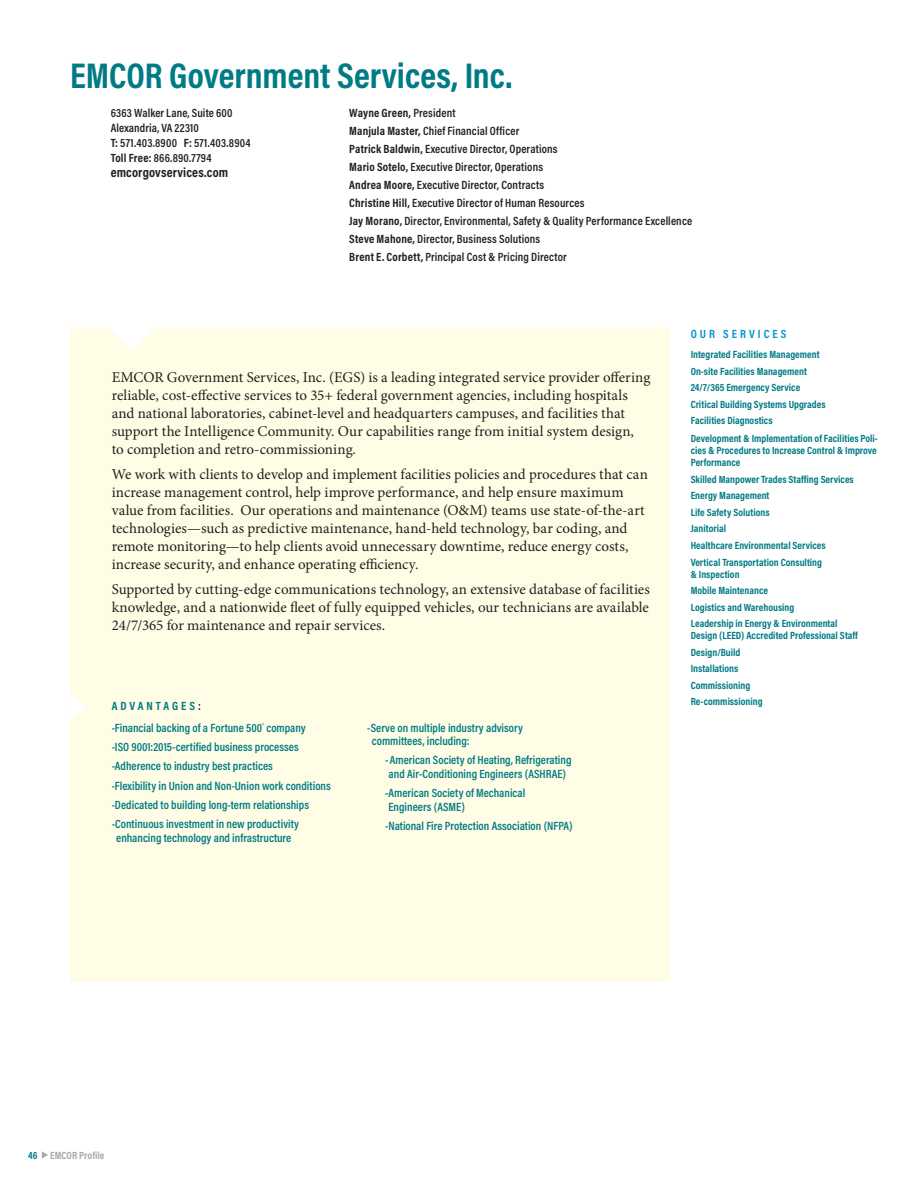
<style>
.page{position:relative;width:918px;height:1188px;background:#fff}
.page>*{position:absolute;margin:0;border:0;box-sizing:border-box;transform-origin:0 0}
.t1{font:700 36px "Acumin Pro Cond";color:#007b85}
.COMPANY_BIO{font:15px/18px "Minion Pro";color:#231f20}
.t2{font:700 13.5px "Acumin Pro Cond";letter-spacing:.01em;color:#231f20}
.ADVANTAGES_TEXT{font:600 12px/13.5px "Acumin Pro Cond";color:#007b85}
.t3{font:600 12px "Acumin Pro Cond";letter-spacing:.015em;color:#231f20}
.t4{font:700 12px "Acumin Pro Cond";letter-spacing:.015em;color:#231f20}
.HEADLINE{font:700 12px "Acumin Pro Cond";letter-spacing:.25em;color:#0696d7}
.Advantages_Bold{font:700 12px "Acumin Pro Cond";letter-spacing:.245em;color:#007b85}
.SUBHEAD{font:700 10.5px/12px "Acumin Pro Cond";color:#007b85}
.t5{font:700 10.5px "Acumin Pro Cond";color:#a8a9ad}
.s1{font-weight:700}
.s2{font-weight:600}
.s3{font-weight:600;color:#231f20}
.s4{color:#007b85}
</style>
<div class="page">
<svg style="left:42px;top:1151px;width:6px;height:8px"></svg>
<div style="left:70px;top:328px;width:599px;height:654px;background:#fffde5"></div>
<svg style="left:88px;top:327px;width:87px;height:24px"></svg>
<svg style="left:70px;top:697px;width:15px;height:22px"></svg>
<p class="t1" style="left:70px;top:52px;width:444px">EMCOR Government Services, Inc.</p>
<p class="t3" style="left:111px;top:105px;width:123px">6363 Walker Lane, Suite 600</p>
<p class="t3" style="left:111px;top:120px;width:90px">Alexandria, VA 22310</p>
<p class="t3" style="left:111px;top:135px;width:141px"><span class="s1">T:</span> 571.403.8900 <span class="s1">F:</span> 571.403.8904</p>
<p class="t3" style="left:111px;top:150px;width:102px"><span class="s1">Toll Free:</span> 866.890.7794</p>
<p class="t2" style="left:111px;top:163px;width:119px">emcorgovservices.com</p>
<p class="t4" style="left:349px;top:105px;width:108px">Wayne Green, <span class="s2">President</span></p>
<p class="t3" style="left:349px;top:123px;width:172px"><span class="s1">Manjula Master,</span> Chief Financial Officer</p>
<p class="t3" style="left:349px;top:141px;width:210px"><span class="s1">Patrick Baldwin,</span> Executive Director, Operations</p>
<p class="t3" style="left:349px;top:159px;width:195px"><span class="s1">Mario Sotelo,</span> Executive Director, Operations</p>
<p class="t3" style="left:349px;top:177px;width:197px"><span class="s1">Andrea Moore,</span> Executive Director, Contracts</p>
<p class="t3" style="left:349px;top:195px;width:237px"><span class="s1">Christine Hill,</span> Executive Director of Human Resources</p>
<p class="t3" style="left:349px;top:213px;width:344px"><span class="s1">Jay Morano,</span> Director, Environmental, Safety &amp; Quality Performance Excellence</p>
<p class="t3" style="left:349px;top:231px;width:193px"><span class="s1">Steve Mahone,</span> Director, Business Solutions</p>
<p class="t3" style="left:349px;top:249px;width:219px"><span class="s1">Brent E. Corbett,</span> Principal Cost &amp; Pricing Director</p>
<p class="COMPANY_BIO" style="left:112px;top:369px;width:540px">EMCOR Government Services, Inc. (EGS) is a leading integrated service provider offering reliable, cost-effective services to 35+ federal government agencies, including hospitals and national laboratories, cabinet-level and headquarters campuses, and facilities that support the Intelligence Community. Our capabilities range from initial system design,<br>to completion and retro-commissioning.</p>
<p class="COMPANY_BIO" style="left:112px;top:465px;width:538px">We work with clients to develop and implement facilities policies and procedures that can increase management control, help improve performance, and help ensure maximum value from facilities. Our operations and maintenance (O&amp;M) teams use state-of-the-art technologies—such as predictive maintenance, hand-held technology, bar coding, and remote monitoring—to help clients avoid unnecessary downtime, reduce energy costs, increase security, and enhance operating efficiency.</p>
<p class="COMPANY_BIO" style="left:112px;top:580px;width:540px;text-align:justify">Supported by cutting-edge communications technology, an extensive database of facilities knowledge, and a nationwide fleet of fully equipped vehicles, our technicians are available 24/7/365 for maintenance and repair services.</p>
<p class="Advantages_Bold" style="left:112px;top:698px;width:91px">ADVANTAGES<span class="s3">:</span></p>
<p class="ADVANTAGES_TEXT" style="left:112px;top:720px;width:196px">-Financial backing of a Fortune 500<sup>®</sup> company</p>
<p class="ADVANTAGES_TEXT" style="left:112px;top:740px;width:189px">-ISO 9001:2015-certified business processes</p>
<p class="ADVANTAGES_TEXT" style="left:112px;top:759px;width:163px">-Adherence to industry best practices</p>
<p class="ADVANTAGES_TEXT" style="left:112px;top:778px;width:221px">-Flexibility in Union and Non-Union work conditions</p>
<p class="ADVANTAGES_TEXT" style="left:112px;top:798px;width:199px">-Dedicated to building long-term relationships</p>
<p class="ADVANTAGES_TEXT" style="left:112px;top:817px;width:189px;text-align:center">-Continuous investment in new productivity enhancing technology and infrastructure</p>
<p class="ADVANTAGES_TEXT" style="left:372px;top:720px;width:153px;text-indent:-4px">-Serve on multiple industry advisory committees, including:</p>
<p class="ADVANTAGES_TEXT" style="left:385px;top:753px;width:188px">-American Society of Heating, Refrigerating and Air-Conditioning Engineers (ASHRAE)</p>
<p class="ADVANTAGES_TEXT" style="left:385px;top:786px;width:142px">-American Society of Mechanical<br>Engineers (ASME)</p>
<p class="ADVANTAGES_TEXT" style="left:385px;top:819px;width:189px">-National Fire Protection Association (NFPA)</p>
<p class="HEADLINE" style="left:691px;top:326px;width:97px">OUR SERVICES</p>
<p class="SUBHEAD" style="left:691px;top:348px;width:130px">Integrated Facilities Management</p>
<p class="SUBHEAD" style="left:691px;top:365px;width:118px">On-site Facilities Management</p>
<p class="SUBHEAD" style="left:691px;top:381px;width:111px">24/7/365 Emergency Service</p>
<p class="SUBHEAD" style="left:691px;top:398px;width:136px">Critical Building Systems Upgrades</p>
<p class="SUBHEAD" style="left:691px;top:414px;width:83px">Facilities Diagnostics</p>
<p class="SUBHEAD" style="left:691px;top:432px;width:189px;text-align:justify">Development &amp; Implementation of Facilities Poli&shy;cies &amp; Procedures to Increase Control &amp; Improve Performance</p>
<p class="SUBHEAD" style="left:691px;top:473px;width:165px">Skilled Manpower Trades Staffing Services</p>
<p class="SUBHEAD" style="left:691px;top:489px;width:80px">Energy Management</p>
<p class="SUBHEAD" style="left:691px;top:506px;width:80px">Life Safety Solutions</p>
<p class="SUBHEAD" style="left:691px;top:523px;width:37px">Janitorial</p>
<p class="SUBHEAD" style="left:691px;top:539px;width:137px">Healthcare Environmental Services</p>
<p class="SUBHEAD" style="left:691px;top:556px;width:133px">Vertical Transportation Consulting &amp; Inspection</p>
<p class="SUBHEAD" style="left:691px;top:584px;width:79px">Mobile Maintenance</p>
<p class="SUBHEAD" style="left:691px;top:601px;width:105px">Logistics and Warehousing</p>
<p class="SUBHEAD" style="left:691px;top:617px;width:168px">Leadership in Energy &amp; Environmental<br>Design (LEED) Accredited Professional Staff</p>
<p class="SUBHEAD" style="left:691px;top:646px;width:51px">Design/Build</p>
<p class="SUBHEAD" style="left:691px;top:662px;width:49px">Installations</p>
<p class="SUBHEAD" style="left:691px;top:679px;width:61px">Commissioning</p>
<p class="SUBHEAD" style="left:691px;top:695px;width:73px">Re-commissioning</p>
<p class="t5" style="left:28px;top:1148px;width:78px"><span class="s4">46</span> EMCOR Profile</p>
</div>
